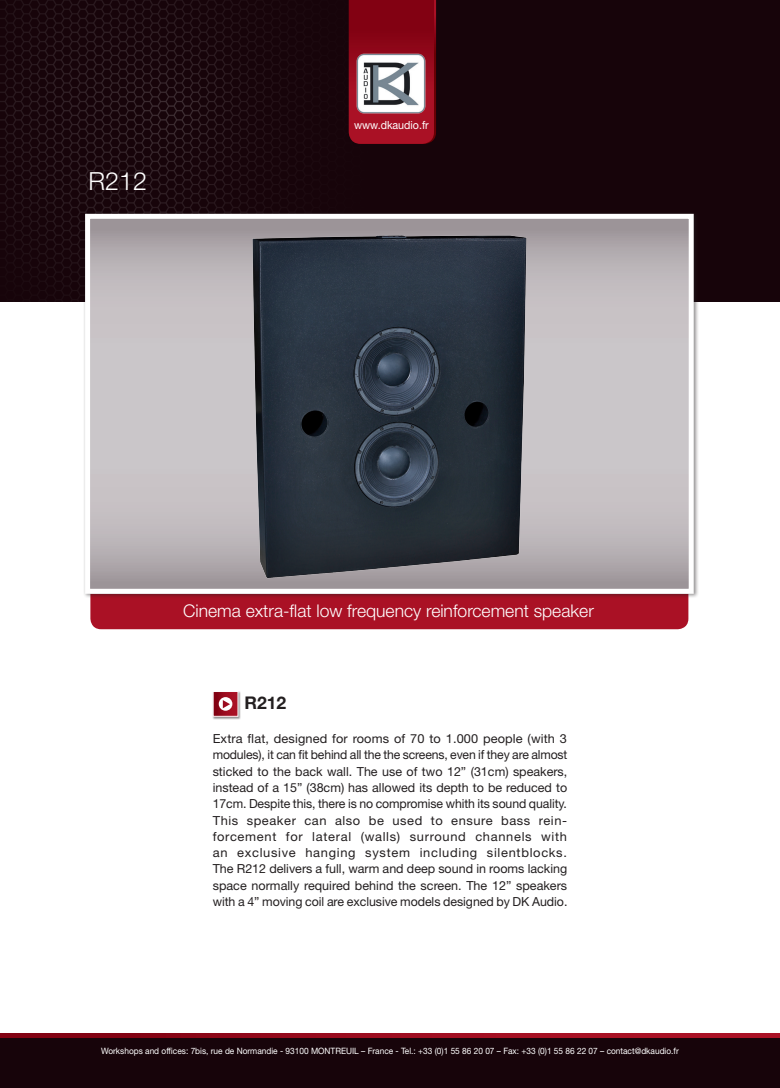
<style>
.page{position:relative;width:780px;height:1088px;background:#fff}
.page>*{position:absolute;margin:0;border:0;box-sizing:border-box;transform-origin:0 0}
.t1{font:300 25px "Helvetica Neue LT Std";color:#fff}
.t2{font:300 17.5px "Helvetica Neue LT Std";color:#fff}
.t3{font:700 17.5px "Helvetica Neue LT Std";color:#231f20}
.t4{font:12.5px/16.2px "Helvetica Neue LT Std";letter-spacing:-.005em;color:#231f20;text-align:justify}
.t5{font:11.25px "Helvetica Neue LT Std";color:#fff;scale:.95 1}
.t6{font:8.75px "Helvetica Neue LT Std";color:#fff;scale:.95 1}
</style>
<div class="page">
<div style="left:212px;top:691px;width:29px;height:28px;background:#231f20;opacity:.5"></div>
<svg style="left:215px;top:693px;width:21px;height:22px"></svg>
<div style="left:213px;top:691px;width:25px;height:26px;border:1px solid #fff"></div>
<svg style="left:219px;top:697px;width:13px;height:14px"></svg>
<div style="left:90px;top:599px;width:598px;height:30px;background:#aa1125"></div>
<div style="left:0;top:0;width:780px;height:301px;background:#17040a"></div>
<img style="left:0;top:0;width:349px;height:291px">
<div style="left:0;top:1037px;width:780px;height:51px;background:#17040a"></div>
<svg style="left:0;top:1034px;width:780px;height:3px;background:#990a1d"></svg>
<div style="left:82px;top:211px;width:616px;height:388px;background:#231f20;opacity:.5"></div>
<svg style="left:91px;top:220px;width:596px;height:368px;background:#bfbabd"></svg>
<img style="left:236px;top:220px;width:312px;height:365px">
<div style="left:85px;top:214px;width:608px;height:380px;border:5px solid #fff"></div>
<svg style="left:349px;top:0;width:87px;height:144px;background:#92091b"></svg>
<img style="left:357px;top:54px;width:69px;height:59px">
<h1 class="t1" style="left:89px;top:166px;width:60px">R212</h1>
<p class="t5" style="left:354px;top:118px;width:80px">www.dkaudio.fr</p>
<h2 class="t2" style="left:183px;top:600px;width:412px">Cinema extra-flat low frequency reinforcement speaker</h2>
<h2 class="t3" style="left:244px;top:692px;width:43px">R212</h2>
<p class="t4" style="left:213px;top:730px;width:356px">Extra flat, designed for rooms of 70 to 1.000 people (with 3 modules), it can fit behind all the the screens, even if they are almost sticked to the back wall. The use of two 12” (31cm) speakers, instead of a 15” (38cm) has allowed its depth to be reduced to 17cm. Despite this, there is no compromise whith its sound quality.<br>This speaker can also be used to ensure bass rein&shy;forcement for lateral (walls) surround channels with an exclusive hanging system including silentblocks.<br>The R212 delivers a full, warm and deep sound in rooms lacking space normally required behind the screen. The 12” speakers with a 4” moving coil are exclusive models designed by DK Audio.</p>
<p class="t6" style="left:101px;top:1045px;width:609px">Workshops and offices: 7bis, rue de Normandie - 93100 MONTREUIL – France - Tel.: +33 (0)1 55 86 20 07 – Fax: +33 (0)1 55 86 22 07 – contact@dkaudio.fr</p>
</div>
